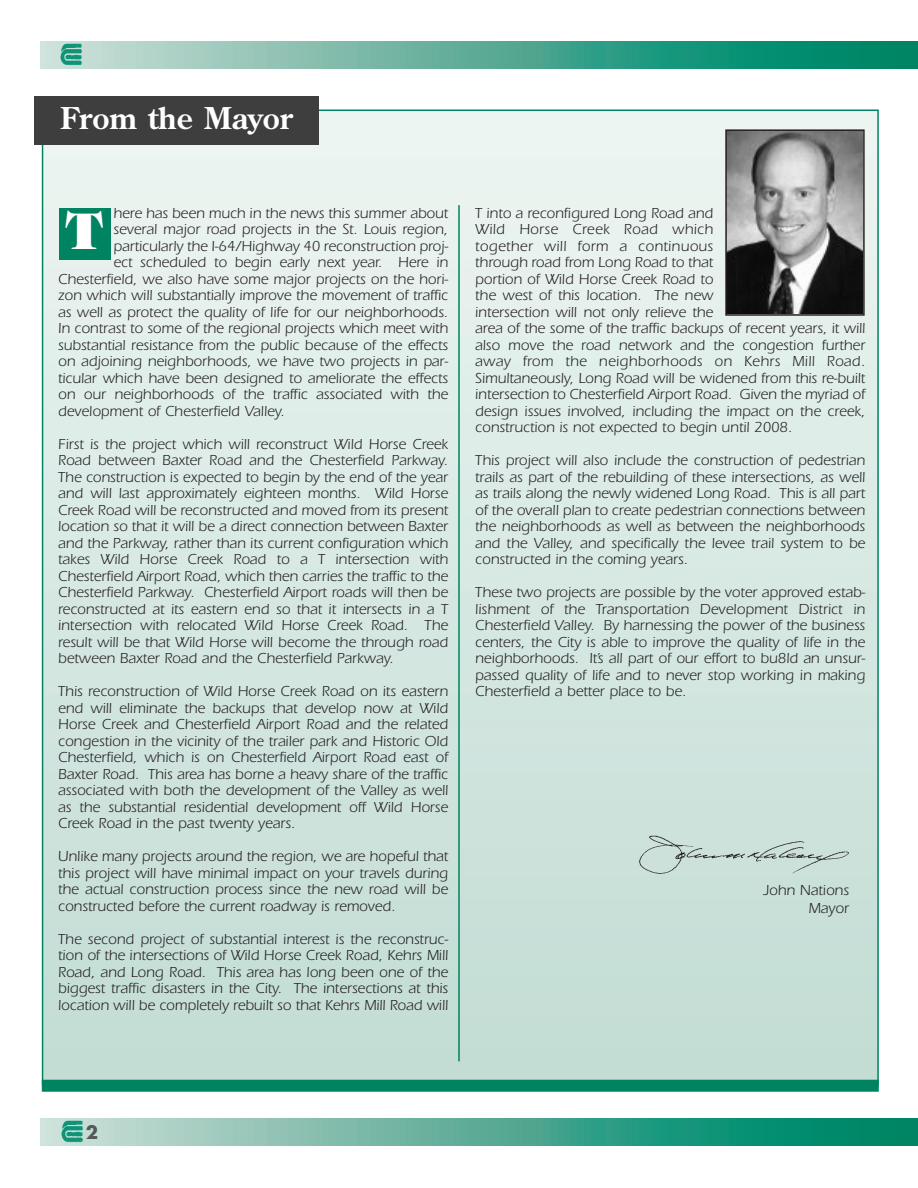
<style>
.page{position:relative;width:918px;height:1188px;background:#fff}
.page>*{position:absolute;margin:0;border:0;box-sizing:border-box;transform-origin:0 0}
.t1{font:800 49.5px "Tiffany";color:#fff;scale:.96 1}
.t2{font:700 30px "Century Old Style";color:#fff}
.t3{font:700 18px "Futura";color:#57585a}
.t4{font:15px/16.5px "Itc Eras";color:#231f20;text-align:justify}
</style>
<div class="page">
<svg style="left:40px;top:1118px;width:878px;height:27px;background:#57ac98"></svg>
<svg style="left:40px;top:41px;width:878px;height:27px;background:#57ac98"></svg>
<img style="left:60px;top:44px;width:23px;height:21px">
<img style="left:60px;top:1121px;width:23px;height:22px">
<div style="left:43px;top:111px;width:834px;height:973px;background:linear-gradient(to bottom,#eef5f3,#c0dbd3)"></div>
<div style="left:42px;top:1080px;width:837px;height:12px;background:#008361"></div>
<hr style="left:458px;top:205px;width:2px;height:856px;background:#008361">
<div style="left:34px;top:96px;width:285px;height:49px;background:#3e3e3f"></div>
<img style="left:728px;top:132px;width:134px;height:181px">
<div style="left:725px;top:129px;width:140px;height:187px;border:2px solid #231f20"></div>
<div style="left:59px;top:208px;width:51px;height:52px;background:#008361"></div>
<img style="left:634px;top:826px;width:221px;height:51px">
<h2 class="t2" style="left:60px;top:102px;width:234px">From the Mayor</h2>
<p class="t4" style="left:113px;top:206px;width:336px">here has been much in the news this summer about</p>
<p class="t4" style="left:113px;top:223px;width:336px">several major road projects in the St. Louis region,</p>
<p class="t4" style="left:113px;top:239px;width:336px">particularly the I-64/Highway 40 reconstruction proj-</p>
<p class="t4" style="left:113px;top:256px;width:336px">ect scheduled to begin early next year. Here in</p>
<p class="t4" style="left:58px;top:272px;width:392px">Chesterfield, we also have some major projects on the hori-</p>
<p class="t4" style="left:58px;top:289px;width:392px">zon which will substantially improve the movement of traffic</p>
<p class="t4" style="left:58px;top:305px;width:392px">as well as protect the quality of life for our neighborhoods.</p>
<p class="t4" style="left:58px;top:322px;width:392px">In contrast to some of the regional projects which meet with</p>
<p class="t4" style="left:58px;top:338px;width:392px">substantial resistance from the public because of the effects</p>
<p class="t4" style="left:58px;top:355px;width:392px">on adjoining neighborhoods, we have two projects in par-</p>
<p class="t4" style="left:58px;top:371px;width:392px">ticular which have been designed to ameliorate the effects</p>
<p class="t4" style="left:58px;top:388px;width:392px">on our neighborhoods of the traffic associated with the</p>
<p class="t4" style="left:58px;top:404px;width:228px">development of Chesterfield Valley.</p>
<p class="t4" style="left:58px;top:437px;width:392px">First is the project which will reconstruct Wild Horse Creek Road between Baxter Road and the Chesterfield Parkway.<br>The construction is expected to begin by the end of the year and will last approximately eighteen months. Wild Horse Creek Road will be reconstructed and moved from its present location so that it will be a direct connection between Baxter and the Parkway, rather than its current configuration which takes Wild Horse Creek Road to a T intersection with Chesterfield Airport Road, which then carries the traffic to the Chesterfield Parkway. Chesterfield Airport roads will then be reconstructed at its eastern end so that it intersects in a T intersection with relocated Wild Horse Creek Road. The result will be that Wild Horse will become the through road between Baxter Road and the Chesterfield Parkway.</p>
<p class="t4" style="left:58px;top:685px;width:392px">This reconstruction of Wild Horse Creek Road on its eastern end will eliminate the backups that develop now at Wild Horse Creek and Chesterfield Airport Road and the related congestion in the vicinity of the trailer park and Historic Old Chesterfield, which is on Chesterfield Airport Road east of Baxter Road. This area has borne a heavy share of the traffic associated with both the development of the Valley as well as the substantial residential development off Wild Horse Creek Road in the past twenty years.</p>
<p class="t4" style="left:58px;top:850px;width:392px">Unlike many projects around the region, we are hopeful that this project will have minimal impact on your travels during the actual construction process since the new road will be constructed before the current roadway is removed.</p>
<p class="t4" style="left:58px;top:932px;width:392px">The second project of substantial interest is the reconstruc&shy;tion of the intersections of Wild Horse Creek Road, Kehrs Mill Road, and Long Road. This area has long been one of the biggest traffic disasters in the City. The intersections at this location will be completely rebuilt so that Kehrs Mill Road will</p>
<h1 class="t1" style="left:68px;top:203px;width:37px">T</h1>
<p class="t4" style="left:475px;top:206px;width:392px;text-align:left">T into a reconfigured Long Road and<br>Wild Horse Creek Road which<br>together will form a continuous<br>through road from Long Road to that<br>portion of Wild Horse Creek Road to<br>the west of this location. The new<br>intersection will not only relieve the<br>area of the some of the traffic backups of recent years, it will also move the road network and the congestion further away from the neighborhoods on Kehrs Mill Road.<br>Simultaneously, Long Road will be widened from this re-built intersection to Chesterfield Airport Road. Given the myriad of design issues involved, including the impact on the creek, construction is not expected to begin until 2008.</p>
<p class="t4" style="left:475px;top:454px;width:392px">This project will also include the construction of pedestrian trails as part of the rebuilding of these intersections, as well as trails along the newly widened Long Road. This is all part of the overall plan to create pedestrian connections between the neighborhoods as well as between the neighborhoods and the Valley, and specifically the levee trail system to be constructed in the coming years.</p>
<p class="t4" style="left:475px;top:586px;width:392px">These two projects are possible by the voter approved estab&shy;lishment of the Transportation Development District in Chesterfield Valley. By harnessing the power of the business centers, the City is able to improve the quality of life in the neighborhoods. It’s all part of our effort to bu8ld an unsur&shy;passed quality of life and to never stop working in making Chesterfield a better place to be.</p>
<p class="t4" style="left:764px;top:883px;width:87px;line-height:18px;text-align:right">John Nations<br>Mayor</p>
<p class="t3" style="left:86px;top:1124px;width:14px">2</p>
</div>
